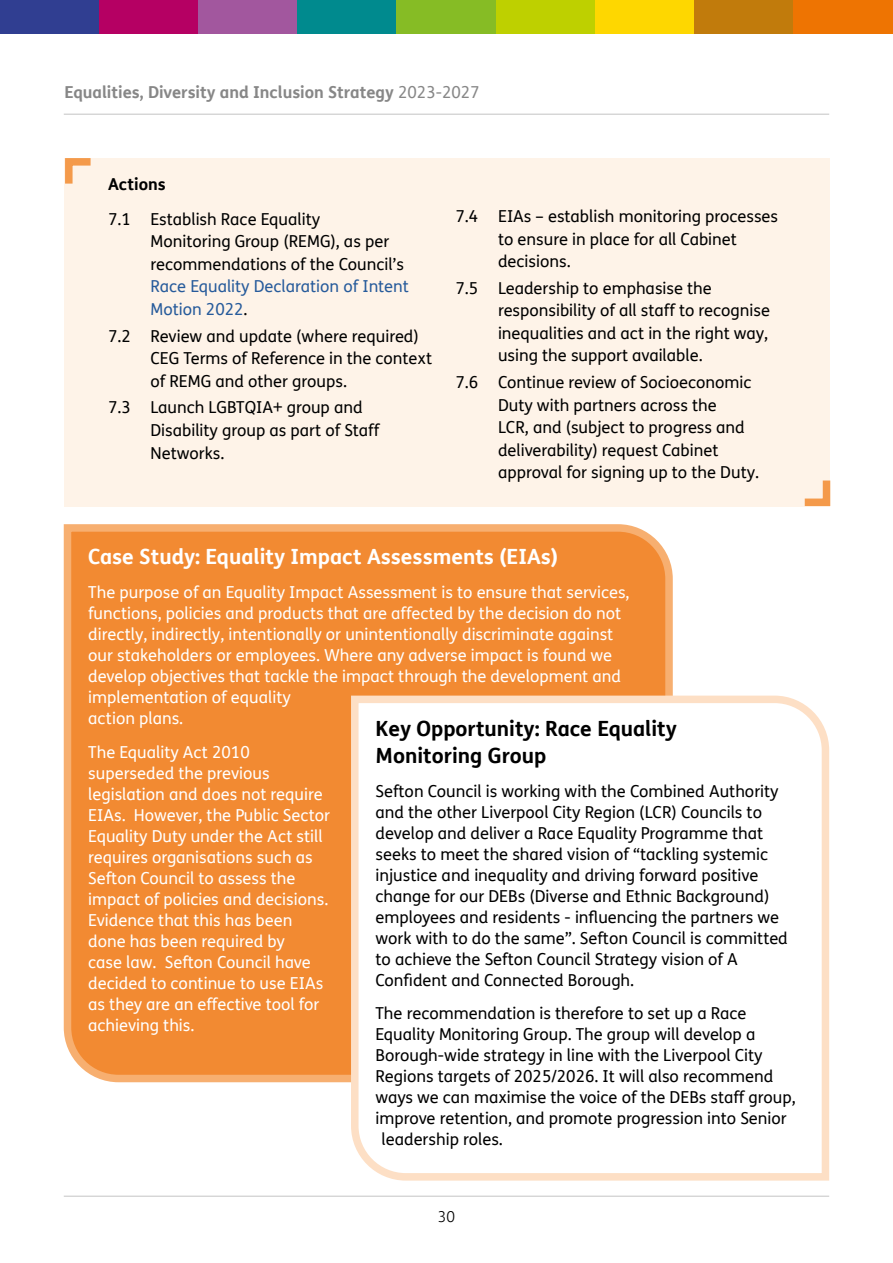
<style>
.page{position:relative;width:893px;height:1263px;background:#fff}
.page>*{position:absolute;margin:0;border:0;box-sizing:border-box;transform-origin:0 0}
.Body{font:700 21px/27px "FS Me";color:#000}
.Body-2{font:700 21px "FS Me";color:#fff}
.Body-3{font:16.5px/22.5px "FS Me";color:#000}
.Body-4{font:16.5px/21px "FS Me";color:#fff}
.t1{font:700 16.5px "FS Me";color:#878787}
.Body-5{font:700 16.5px "FS Me";color:#000}
.t2{font:300 15px "FS Me";color:#000}
.s1{font-weight:400}
.s2{color:#275b9b}
</style>
<div class="page">
<hr style="left:64px;top:114px;width:765px;height:1px;background:#c6c6c6">
<hr style="left:64px;top:1196px;width:765px;height:1px;background:#c6c6c6">
<div style="left:0;top:0;width:99px;height:33px;background:#303e91"></div>
<div style="left:496px;top:0;width:99px;height:33px;background:#bed000"></div>
<div style="left:99px;top:0;width:99px;height:33px;background:#b50063"></div>
<div style="left:198px;top:0;width:100px;height:33px;background:#a2579e"></div>
<div style="left:298px;top:0;width:99px;height:33px;background:#008a8e"></div>
<div style="left:397px;top:0;width:99px;height:33px;background:#86bc25"></div>
<div style="left:595px;top:0;width:99px;height:33px;background:#fed700"></div>
<div style="left:694px;top:0;width:100px;height:33px;background:#c17b0c"></div>
<div style="left:794px;top:0;width:99px;height:33px;background:#ee7402"></div>
<hr style="left:892px;top:0;width:1px;height:33px;background:#303e91">
<div style="left:64px;top:159px;width:766px;height:348px;background:#fef3e8"></div>
<svg style="left:64px;top:158px;width:34px;height:26px"></svg>
<svg style="left:804px;top:480px;width:27px;height:26px"></svg>
<div style="left:63px;top:524px;width:610px;height:559px;background:#f28a32"></div>
<svg style="left:347px;top:692px;width:483px;height:489px"></svg>
<p class="t1" style="left:64px;top:79px;width:417px">Equalities, Diversity and Inclusion Strategy <span class="s1">2023-2027</span></p>
<p class="Body-5" style="left:108px;top:171px;width:59px">Actions</p>
<p class="Body-3" style="left:151px;top:208px;width:260px;text-indent:-43px">7.1 Establish Race Equality<br>Monitoring Group (REMG), as per recommendations of the Council’s<br><span class="s2">Race Equality Declaration of Intent<br>Motion 2022</span>.</p>
<p class="Body-3" style="left:151px;top:324px;width:283px;text-indent:-43px">7.2 Review and update (where required)<br>CEG Terms of Reference in the context of REMG and other groups.</p>
<p class="Body-3" style="left:151px;top:396px;width:230px;text-indent:-43px">7.3 Launch LGBTQIA+ group and<br>Disability group as part of Staff<br>Networks.</p>
<p class="Body-3" style="left:498px;top:205px;width:282px;text-indent:-43px">7.4 EIAs – establish monitoring processes to ensure in place for all Cabinet decisions.</p>
<p class="Body-3" style="left:498px;top:276px;width:274px;text-indent:-43px">7.5 Leadership to emphasise the responsibility of all staff to recognise inequalities and act in the right way, using the support available.</p>
<p class="Body-3" style="left:498px;top:371px;width:263px;text-indent:-43px">7.6 Continue review of Socioeconomic Duty with partners across the<br>LCR, and (subject to progress and deliverability) request Cabinet approval for signing up to the Duty.</p>
<p class="Body-2" style="left:88px;top:541px;width:471px">Case Study: Equality Impact Assessments (EIAs)</p>
<p class="Body-4" style="left:88px;top:582px;width:543px">The purpose of an Equality Impact Assessment is to ensure that services, functions, policies and products that are affected by the decision do not directly, indirectly, intentionally or unintentionally discriminate against our stakeholders or employees. Where any adverse impact is found we develop objectives that tackle the impact through the development and implementation of equality<br>action plans.</p>
<p class="Body-4" style="left:88px;top:741px;width:243px">The Equality Act 2010 superseded the previous legislation and does not require<br>EIAs. However, the Public Sector<br>Equality Duty under the Act still requires organisations such as<br>Sefton Council to assess the impact of policies and decisions.<br>Evidence that this has been done has been required by<br>case law. Sefton Council have decided to continue to use EIAs as they are an effective tool for achieving this.</p>
<p class="Body" style="left:376px;top:714px;width:303px">Key Opportunity: Race Equality<br>Monitoring Group</p>
<p class="Body-3" style="left:376px;top:780px;width:414px;line-height:21px">Sefton Council is working with the Combined Authority and the other Liverpool City Region (LCR) Councils to develop and deliver a Race Equality Programme that seeks to meet the shared vision of “tackling systemic injustice and inequality and driving forward positive change for our DEBs (Diverse and Ethnic Background) employees and residents - influencing the partners we work with to do the same”. Sefton Council is committed to achieve the Sefton Council Strategy vision of A Confident and Connected Borough.</p>
<p class="Body-3" style="left:376px;top:1002px;width:372px">The recommendation is therefore to set up a Race</p>
<p class="Body-3" style="left:376px;top:1023px;width:381px">Equality Monitoring Group. The group will develop a</p>
<p class="Body-3" style="left:376px;top:1044px;width:389px">Borough-wide strategy in line with the Liverpool City</p>
<p class="Body-3" style="left:376px;top:1065px;width:399px">Regions targets of 2025/2026. It will also recommend</p>
<p class="Body-3" style="left:376px;top:1086px;width:422px">ways we can maximise the voice of the DEBs staff group,</p>
<p class="Body-3" style="left:376px;top:1107px;width:413px">improve retention, and promote progression into Senior</p>
<p class="Body-3" style="left:382px;top:1128px;width:123px">leadership roles.</p>
<p class="t2" style="left:438px;top:1206px;width:19px">30</p>
</div>
